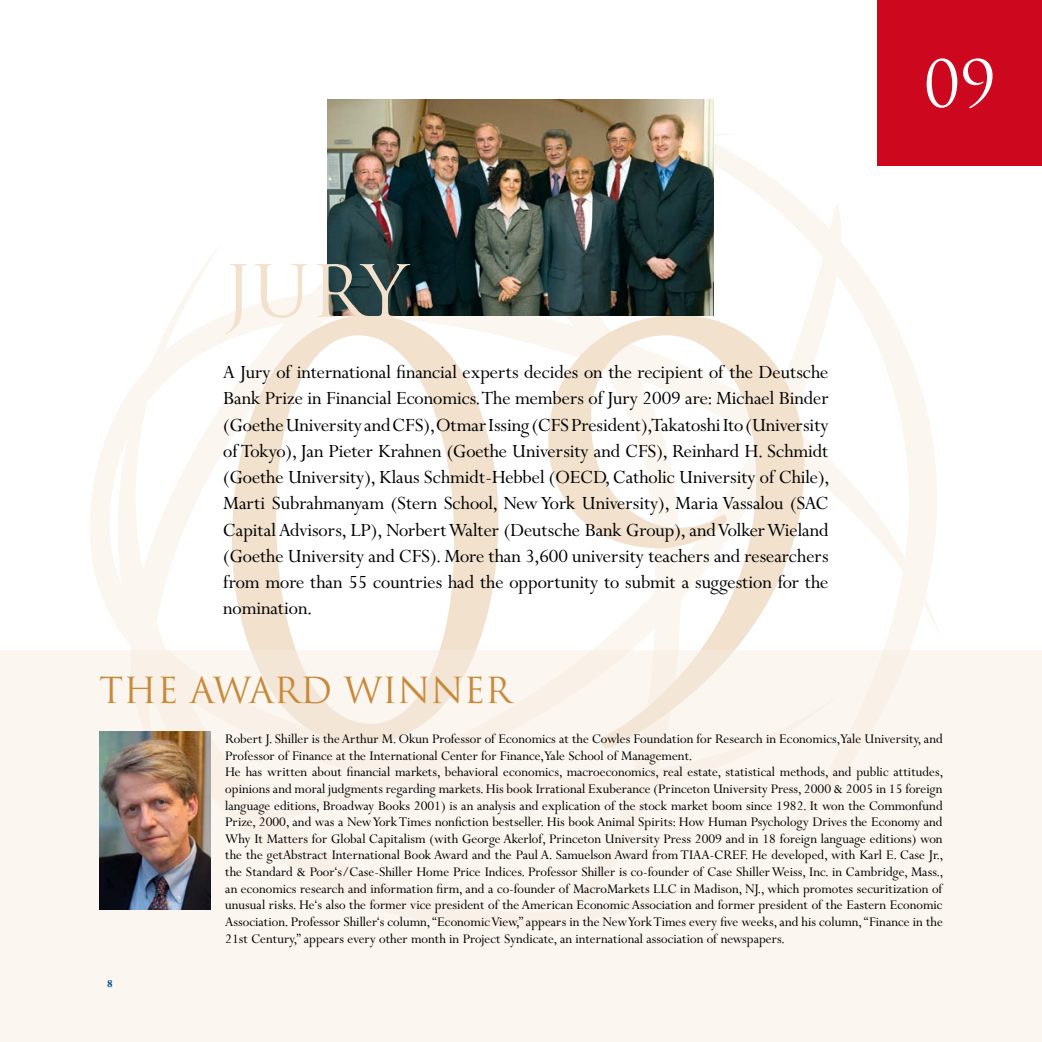
<style>
.page{position:relative;width:1042px;height:1042px;background:#fff}
.page>*{position:absolute;margin:0;border:0;box-sizing:border-box;transform-origin:0 0}
.t1{font:70px "Trajan Pro";color:#f1e1cd}
.t2{font:63px "Trajan Pro";color:#fff}
.t3{font:35px "Trajan Pro";color:#c88a3a}
.t4{font:21px/26.2px "Perpetua MT Pro";letter-spacing:-.005em;color:#000;text-align:justify}
.t5{font:14.88px/16.6px "Perpetua MT Pro";color:#000}
</style>
<div class="page">
<svg style="left:90px;top:99px;width:853px;height:551px"></svg>
<svg style="left:232px;top:315px;width:572px;height:335px"></svg>
<img style="left:327px;top:99px;width:386px;height:216px">
<div style="left:876px;top:0;width:165px;height:165px;background:#cd071e"></div>
<div style="left:0;top:650px;width:1042px;height:392px;background:#fbf6f0"></div>
<img style="left:99px;top:731px;width:111px;height:178px">
<h1 class="t1" style="left:223px;top:247px;width:186px">JURY</h1>
<p class="t4" style="left:223px;top:359px;width:608px">A Jury of international financial experts decides on the recipient of the Deutsche Bank Prize in Financial Economics. The members of Jury 2009 are: Michael Binder (Goethe University and CFS), Otmar Issing (CFS President), Takatoshi Ito (University of Tokyo), Jan Pieter Krahnen (Goethe University and CFS), Reinhard H. Schmidt (Goethe University), Klaus Schmidt-Hebbel (OECD, Catholic University of Chile), Marti Subrahmanyam (Stern School, New York University), Maria Vassalou (SAC Capital Advisors, LP), Norbert Walter (Deutsche Bank Group), and Volker Wieland (Goethe University and CFS). More than 3,600 university teachers and researchers from more than 55 countries had the opportunity to submit a suggestion for the nomination.</p>
<h2 class="t2" style="left:924px;top:44px;width:73px">09</h2>
<h3 class="t3" style="left:99px;top:668px;width:414px">THE AWARD WINNE R</h3>
<p class="t5" style="left:225px;top:730px;width:719px">Robert J. Shiller is the Arthur M. Okun Professor of Economics at the Cowles Foundation for Research in Economics, Yale University, and Professor of Finance at the International Center for Finance, Yale School of Management.<br>He has written about financial markets, behavioral economics, macroeconomics, real estate, statistical methods, and public attitudes, opinions and moral judgments regarding markets. His book Irrational Exuberance (Princeton University Press, 2000 &amp; 2005 in 15 foreign language editions, Broadway Books 2001) is an analysis and explication of the stock market boom since 1982. It won the Commonfund Prize, 2000, and was a New York Times nonfiction bestseller. His book Animal Spirits: How Human Psychology Drives the Economy and Why It Matters for Global Capitalism (with George Akerlof, Princeton University Press 2009 and in 18 foreign language editions) won the the getAbstract International Book Award and the Paul A. Samuelson Award from TIAA-CREF. He developed, with Karl E. Case Jr., the Standard &amp; Poor‘s/Case-Shiller Home Price Indices. Professor Shiller is co-founder of Case Shiller Weiss, Inc. in Cambridge, Mass., an economics research and information firm, and a co-founder of MacroMarkets LLC in Madison, NJ., which promotes securitization of unusual risks. He‘s also the former vice president of the American Economic Association and former president of the Eastern Economic Association. Professor Shiller‘s column, “Economic View,” appears in the New York Times every five weeks, and his column, “Finance in the 21st Century,” appears every other month in Project Syndicate, an international association of newspapers.</p>
</div>
